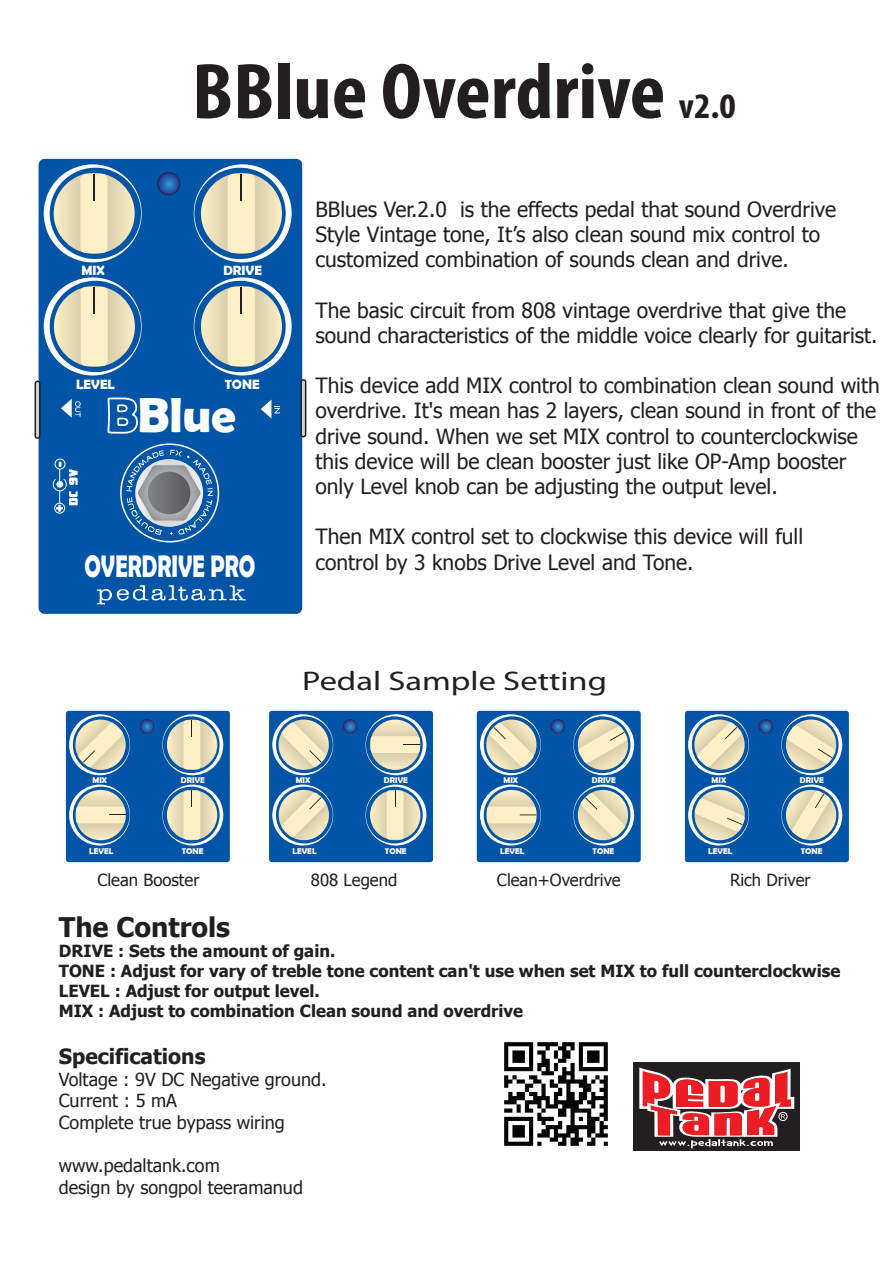
<style>
.page{position:relative;width:893px;height:1263px;background:#fff}
.page>*{position:absolute;margin:0;border:0;box-sizing:border-box;transform-origin:0 0}
.t1{font:700 condensed 79.65px "Myriad Pro";color:#231f20;scale:1.07 1}
.t2{font:700 49.5px "Berlin Sans FB Demi";color:#fff}
.t3{font:700 31.35px "Berlin Sans FB Demi";color:#fff;scale:.7 1}
.t4{font:27px "Myriad Pro";color:#231f20;scale:1.28 1}
.t5{font:700 27px "Tahoma";color:#231f20}
.t6{font:21px/25.2px "Tahoma";color:#231f20}
.t7{font:700 21px "Tahoma";color:#231f20}
.t8{font:18px/21.6px "Tahoma";color:#231f20}
.t9{font:700 16.8px/20.1px "Tahoma";color:#231f20}
.t10{font:16.8px "Tahoma";color:#231f20}
.t11{font:700 13.5px "Berlin Sans FB Demi";color:#fff}
.t12{font:700 8.4px "Berlin Sans FB Demi";color:#fff}
.s1{font-size:36px}
</style>
<div class="page">
<div style="left:633px;top:1062px;width:166px;height:88px;background:#231f20"></div>
<svg style="left:639px;top:1067px;width:155px;height:81px"></svg>
<img style="left:504px;top:1042px;width:104px;height:104px">
<div style="left:39px;top:159px;width:263px;height:455px;background:#0154a6;border-radius:6px"></div>
<svg style="left:261px;top:399px;width:19px;height:19px"></svg>
<svg style="left:69px;top:469px;width:9px;height:16px"></svg>
<div style="left:54px;top:503px;width:11px;height:10px;border:1px solid #fff;border-radius:50%"></div>
<div style="left:53px;top:477px;width:14px;height:14px;border:1px solid #fff;border-radius:50%"></div>
<svg style="left:55px;top:491px;width:23px;height:21px"></svg>
<div style="left:54px;top:469px;width:11px;height:12px;background:#0154a6;border-radius:50%"></div>
<div style="left:56px;top:481px;width:7px;height:7px;background:#fff;border-radius:50%"></div>
<div style="left:55px;top:459px;width:10px;height:10px;border:1px solid #fff;border-radius:50%"></div>
<svg style="left:59px;top:462px;width:2px;height:19px"></svg>
<div style="left:157px;top:172px;width:23px;height:23px;border:2px solid #231f20;border-radius:50%"></div>
<svg style="left:97px;top:585px;width:149px;height:19px"></svg>
<div style="left:120px;top:443px;width:99px;height:99px;border:2px solid #fff;border-radius:50%"></div>
<svg style="left:126px;top:450px;width:87px;height:85px"></svg>
<svg style="left:44px;top:164px;width:98px;height:99px"></svg>
<svg style="left:194px;top:164px;width:98px;height:99px"></svg>
<svg style="left:194px;top:277px;width:98px;height:99px"></svg>
<svg style="left:300px;top:379px;width:6px;height:58px"></svg>
<svg style="left:158px;top:173px;width:21px;height:21px"></svg>
<svg style="left:54px;top:173px;width:81px;height:81px"></svg>
<div style="left:80px;top:174px;width:28px;height:79px;background:#fef0c6;border-radius:5px"></div>
<hr style="left:93px;top:174px;width:2px;height:26px;background:#231f20">
<svg style="left:201px;top:173px;width:81px;height:81px"></svg>
<div style="left:228px;top:174px;width:27px;height:79px;background:#fef0c6;border-radius:5px"></div>
<hr style="left:240px;top:174px;width:2px;height:26px;background:#231f20">
<svg style="left:201px;top:286px;width:81px;height:81px"></svg>
<div style="left:228px;top:287px;width:27px;height:79px;background:#fef0c6;border-radius:5px"></div>
<hr style="left:240px;top:287px;width:2px;height:26px;background:#231f20">
<svg style="left:35px;top:277px;width:107px;height:162px"></svg>
<div style="left:66px;top:711px;width:164px;height:151px;background:#0154a6;border-radius:3px"></div>
<div style="left:140px;top:719px;width:14px;height:14px;border:1px solid #231f20;border-radius:50%"></div>
<svg style="left:140px;top:720px;width:13px;height:13px"></svg>
<svg style="left:69px;top:714px;width:61px;height:62px"></svg>
<svg style="left:162px;top:714px;width:61px;height:62px"></svg>
<svg style="left:69px;top:784px;width:61px;height:62px"></svg>
<svg style="left:162px;top:784px;width:61px;height:62px"></svg>
<div style="left:269px;top:711px;width:164px;height:151px;background:#0154a6;border-radius:3px"></div>
<div style="left:343px;top:719px;width:14px;height:14px;border:1px solid #231f20;border-radius:50%"></div>
<svg style="left:343px;top:720px;width:14px;height:13px"></svg>
<svg style="left:272px;top:714px;width:61px;height:62px"></svg>
<svg style="left:366px;top:714px;width:60px;height:62px"></svg>
<svg style="left:272px;top:784px;width:61px;height:62px"></svg>
<svg style="left:366px;top:784px;width:60px;height:62px"></svg>
<div style="left:477px;top:711px;width:164px;height:151px;background:#0154a6;border-radius:3px"></div>
<div style="left:551px;top:719px;width:14px;height:14px;border:1px solid #231f20;border-radius:50%"></div>
<svg style="left:551px;top:720px;width:13px;height:13px"></svg>
<svg style="left:480px;top:714px;width:61px;height:62px"></svg>
<svg style="left:573px;top:714px;width:61px;height:62px"></svg>
<svg style="left:480px;top:784px;width:61px;height:62px"></svg>
<svg style="left:573px;top:784px;width:61px;height:62px"></svg>
<div style="left:685px;top:711px;width:164px;height:151px;background:#0154a6;border-radius:3px"></div>
<div style="left:759px;top:719px;width:14px;height:14px;border:1px solid #231f20;border-radius:50%"></div>
<svg style="left:759px;top:720px;width:13px;height:13px"></svg>
<svg style="left:688px;top:714px;width:61px;height:62px"></svg>
<svg style="left:781px;top:714px;width:61px;height:62px"></svg>
<svg style="left:688px;top:784px;width:61px;height:62px"></svg>
<svg style="left:781px;top:784px;width:61px;height:62px"></svg>
<h1 class="t1" style="left:192px;top:42px;width:510px">BBlue Overdrive <span class="s1">v2.0</span></h1>
<p class="t11" style="left:81px;top:262px;width:25px">MIX</p>
<p class="t11" style="left:223px;top:262px;width:40px">DRIVE</p>
<p class="t11" style="left:76px;top:376px;width:40px">LEVEL</p>
<p class="t11" style="left:225px;top:376px;width:36px">TONE</p>
<h2 class="t2" style="left:138px;top:387px;width:100px">Blue</h2>
<h3 class="t3" style="left:84px;top:548px;width:246px">OVERDRIVE PRO</h3>
<p class="t6" style="left:315px;top:195px;width:522px">BBlues Ver.2.0 is the effects pedal that sound Overdrive<br>Style Vintage tone, It’s also clean sound mix control to customized combination of sounds clean and drive.</p>
<p class="t6" style="left:315px;top:296px;width:564px">The basic circuit from 808 vintage overdrive that give the sound characteristics of the middle voice clearly for guitarist.</p>
<p class="t6" style="left:315px;top:372px;width:566px">This device add MIX control to combination clean sound with overdrive. It's mean has 2 layers, clean sound in front of the drive sound. When we set MIX control to counterclockwise this device will be clean booster just like OP-Amp booster only Level knob can be adjusting the output level.</p>
<p class="t6" style="left:315px;top:523px;width:489px">Then MIX control set to clockwise this device will full control by 3 knobs Drive Level and Tone.</p>
<p class="t12" style="left:93px;top:775px;width:16px">MIX</p>
<p class="t12" style="left:181px;top:775px;width:26px">DRIVE</p>
<p class="t12" style="left:89px;top:846px;width:26px">LEVEL</p>
<p class="t12" style="left:182px;top:846px;width:23px">TONE</p>
<p class="t4" style="left:302px;top:664px;width:240px">Pedal Sample Setting</p>
<p class="t12" style="left:296px;top:775px;width:16px">MIX</p>
<p class="t12" style="left:384px;top:775px;width:26px">DRIVE</p>
<p class="t12" style="left:292px;top:846px;width:26px">LEVEL</p>
<p class="t12" style="left:385px;top:846px;width:23px">TONE</p>
<p class="t12" style="left:503px;top:775px;width:16px">MIX</p>
<p class="t12" style="left:592px;top:775px;width:26px">DRIVE</p>
<p class="t12" style="left:500px;top:846px;width:26px">LEVEL</p>
<p class="t12" style="left:593px;top:846px;width:23px">TONE</p>
<p class="t12" style="left:712px;top:775px;width:16px">MIX</p>
<p class="t12" style="left:800px;top:775px;width:26px">DRIVE</p>
<p class="t12" style="left:708px;top:846px;width:26px">LEVEL</p>
<p class="t12" style="left:801px;top:846px;width:23px">TONE</p>
<p class="t10" style="left:97px;top:869px;width:103px">Clean Booster</p>
<p class="t10" style="left:311px;top:869px;width:88px">808 Legend</p>
<p class="t10" style="left:497px;top:869px;width:125px">Clean+Overdrive</p>
<p class="t10" style="left:730px;top:869px;width:82px">Rich Driver</p>
<p class="t5" style="left:59px;top:908px;width:173px">The Controls</p>
<p class="t9" style="left:59px;top:940px;width:783px">DRIVE : Sets the amount of gain.<br>TONE : Adjust for vary of treble tone content can't use when set MIX to full counterclockwise LEVEL : Adjust for output level.<br>MIX : Adjust to combination Clean sound and overdrive</p>
<p class="t7" style="left:59px;top:1042px;width:148px">Specifications</p>
<p class="t8" style="left:59px;top:1067px;width:269px">Voltage : 9V DC Negative ground.<br>Current : 5 mA<br>Complete true bypass wiring</p>
<p class="t8" style="left:59px;top:1154px;width:246px">www.pedaltank.com<br>design by songpol teeramanud</p>
</div>
